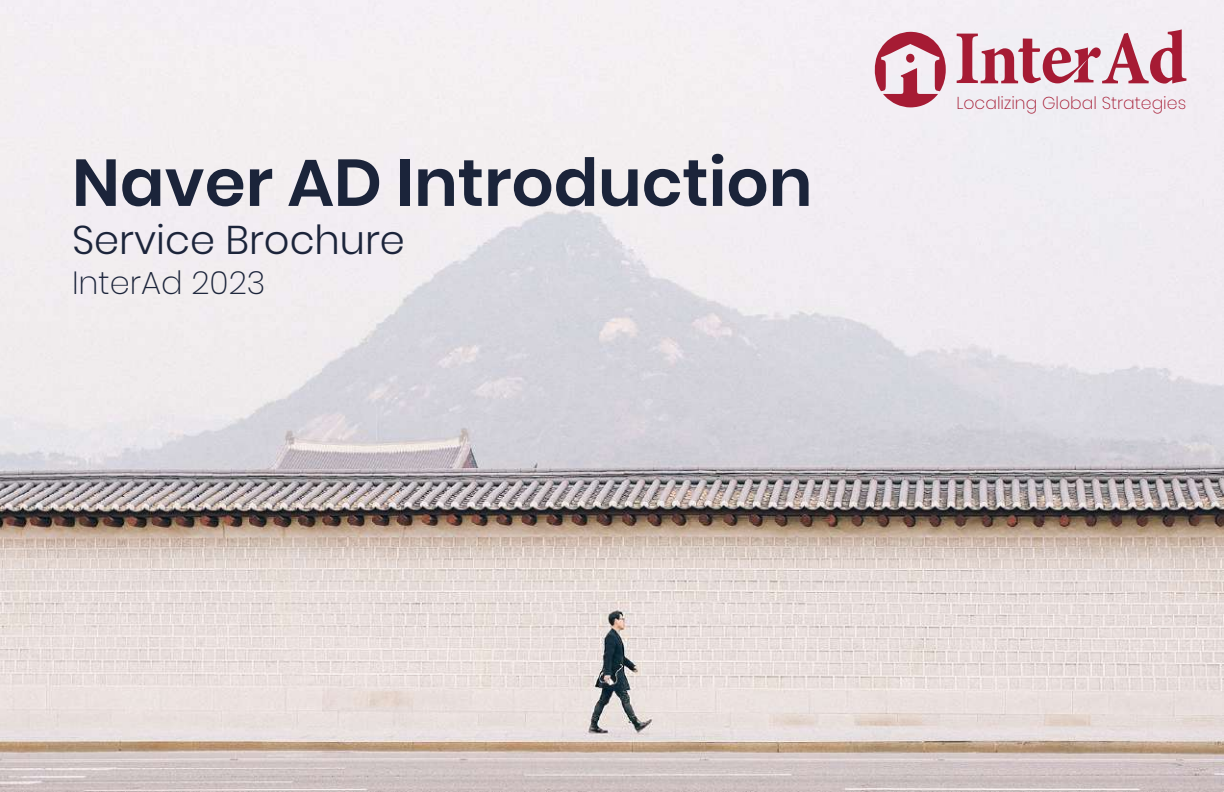
<style>
.page{position:relative;width:1224px;height:792px;background:#fff}
.page>*{position:absolute;margin:0;border:0;box-sizing:border-box;transform-origin:0 0}
.t1{font:600 66px "Poppins";color:#1b243a}
.t2{font:300 40px "Poppins";color:#1b243a}
.t3{font:200 32px "Poppins";color:#1b243a}
.t4{font:200 17.2px "Poppins";color:#a61b34}
</style>
<div class="page">
<img style="left:0;top:0;width:1224px;height:792px">
<svg style="left:875px;top:32px;width:71px;height:75px;background:#d08f9e"></svg>
<svg style="left:957px;top:17px;width:231px;height:67px"></svg>
<h1 class="t1" style="left:72px;top:145px;width:742px">Naver AD Introduction</h1>
<h2 class="t2" style="left:72px;top:217px;width:334px">Service Brochure</h2>
<h3 class="t3" style="left:72px;top:264px;width:195px">InterAd 2023</h3>
<p class="t4" style="left:956px;top:93px;width:231px">Localizing Global Strategies</p>
</div>
